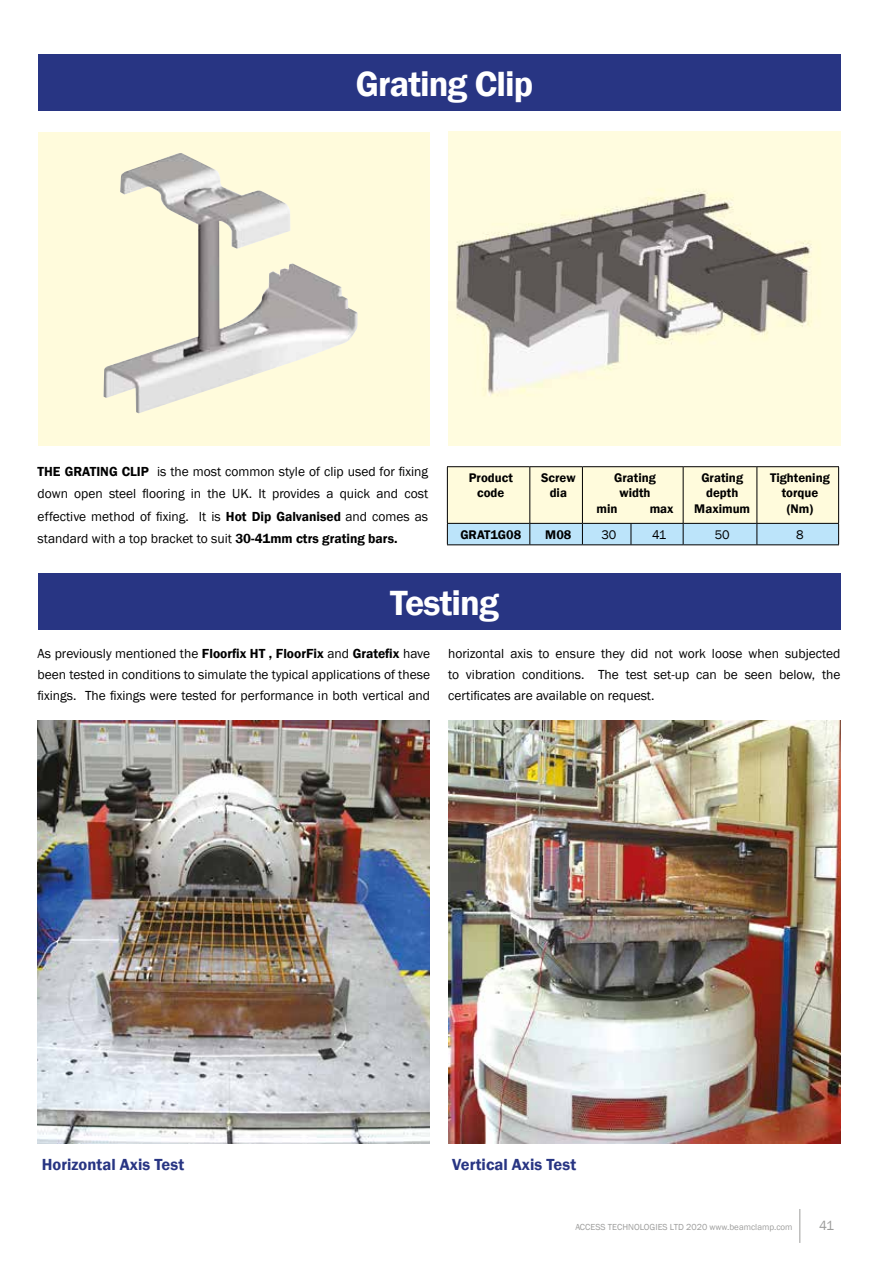
<style>
.page{position:relative;width:893px;height:1263px;background:#fff}
.page>*{position:absolute;margin:0;border:0;box-sizing:border-box;transform-origin:0 0}
.t1{font:600 36px "Franklin Gothic";letter-spacing:-.025em;color:#fff}
.t2{font:600 16.5px "Franklin Gothic";color:#283583}
.t3{font:13.5px/21px "Franklin Gothic";color:#000;text-align:justify}
.t4{font:13.5px "Franklin Gothic";color:#9d9d9c}
.t5{font:600 12.9px/15.5px "Franklin Gothic";color:#000;text-align:center}
.t6{font:12.9px "Franklin Gothic";color:#000}
.t7{font:9px "Franklin Gothic";color:#9d9d9c}
.s1{font-weight:600}
</style>
<div class="page">
<div style="left:38px;top:54px;width:802px;height:57px;background:#283583"></div>
<div style="left:38px;top:132px;width:392px;height:314px;background:#fffbdc"></div>
<img style="left:103px;top:153px;width:255px;height:260px">
<img style="left:448px;top:132px;width:392px;height:314px">
<hr style="left:447px;top:466px;width:83px;height:1px;background:#000">
<hr style="left:530px;top:466px;width:52px;height:1px;background:#000">
<hr style="left:582px;top:466px;width:49px;height:1px;background:#000">
<hr style="left:631px;top:466px;width:52px;height:1px;background:#000">
<hr style="left:683px;top:466px;width:74px;height:1px;background:#000">
<hr style="left:757px;top:466px;width:82px;height:1px;background:#000">
<svg style="left:447px;top:467px;width:392px;height:78px;background:#e4ebdb"></svg>
<hr style="left:683px;top:523px;width:74px;height:1px;background:#000">
<hr style="left:757px;top:523px;width:82px;height:1px;background:#000">
<hr style="left:683px;top:544px;width:74px;height:1px;background:#000">
<hr style="left:757px;top:544px;width:82px;height:1px;background:#000">
<div style="left:38px;top:573px;width:802px;height:56px;background:#283583"></div>
<img style="left:38px;top:720px;width:392px;height:424px">
<img style="left:448px;top:720px;width:392px;height:424px">
<hr style="left:799px;top:1209px;width:1px;height:34px;background:#9d9d9c">
<h1 class="t1" style="left:356px;top:62px;width:179px">Grating Clip</h1>
<p class="t3" style="left:38px;top:460px;width:392px;line-height:22.5px"><span class="s1">THE GRATING CLIP</span> is the most common style of clip used for fixing down open steel flooring in the UK. It provides a quick and cost effective method of fixing. It is <span class="s1">Hot Dip Galvanised</span> and comes as standard with a top bracket to suit <span class="s1">30-41mm ctrs grating bars.</span></p>
<p class="t5" style="left:469px;top:470px;width:46px">Product code</p>
<p class="t5" style="left:541px;top:470px;width:36px">Screw dia</p>
<p class="t5" style="left:614px;top:470px;width:43px">Grating</p>
<p class="t5" style="left:694px;top:470px;width:57px">Grating depth<br>Maximum</p>
<p class="t5" style="left:770px;top:470px;width:61px">Tightening torque (Nm)</p>
<p class="t5" style="left:619px;top:485px;width:33px">width</p>
<p class="t5" style="left:596px;top:501px;width:23px">min</p>
<p class="t5" style="left:650px;top:501px;width:25px">max</p>
<p class="t5" style="left:460px;top:527px;width:62px">GRAT1G08</p>
<p class="t5" style="left:545px;top:527px;width:28px">M08</p>
<p class="t6" style="left:601px;top:526px;width:17px">30</p>
<p class="t6" style="left:652px;top:526px;width:16px">41</p>
<p class="t6" style="left:715px;top:526px;width:17px">50</p>
<p class="t6" style="left:796px;top:526px;width:9px">8</p>
<h1 class="t1" style="left:390px;top:580px;width:110px">Testing</h1>
<p class="t3" style="left:38px;top:643px;width:394px">As previously mentioned the <span class="s1">Floorfix HT , FloorFix</span> and <span class="s1">Gratefix</span> have been tested in conditions to simulate the typical applications of these fixings. The fixings were tested for performance in both vertical and</p>
<p class="t3" style="left:448px;top:643px;width:394px">horizontal axis to ensure they did not work loose when subjected to vibration conditions. The test set-up can be seen below, the certificates are available on request.</p>
<p class="t2" style="left:42px;top:1154px;width:144px">Horizontal Axis Test</p>
<p class="t2" style="left:452px;top:1154px;width:125px">Vertical Axis Test</p>
<p class="t7" style="left:575px;top:1221px;width:219px">ACCESS TECHNOLOGIES LTD 2020 www.beamclamp.com</p>
<p class="t4" style="left:819px;top:1217px;width:16px">41</p>
</div>
